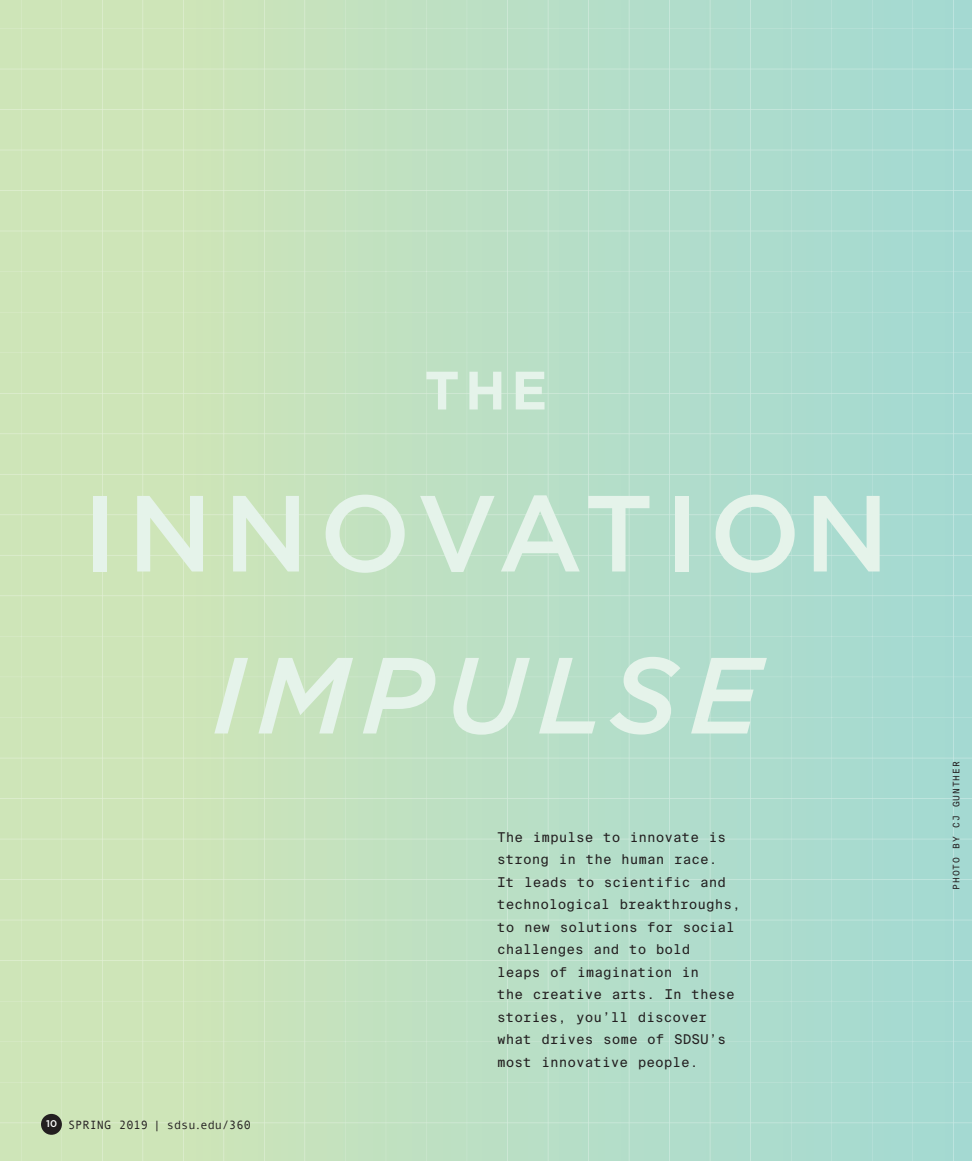
<style>
.page{position:relative;width:972px;height:1161px;background:#fff}
.page>*{position:absolute;margin:0;border:0;box-sizing:border-box;transform-origin:0 0}
.t1{font:500 108px "Gotham";letter-spacing:.1em;color:#e5f3ea}
.t2{font:italic 500 108px "Gotham";letter-spacing:.1em;color:#e5f3ea}
.t3{font:700 54px "Gotham";color:#e5f3ea}
.t4{font:13.5px/22.5px "Suisse Intl Mono";letter-spacing:-.005em;color:#231f20}
.t5{font:12px "Andale Mono";color:#231f20}
.t6{font:9px "Suisse Intl Mono";letter-spacing:.1em;color:#231f20}
.s1{font-family:"Gotham";font-weight:500;font-size:9.75px;color:#fff}
</style>
<div class="page">
<img style="left:0;top:0;width:972px;height:1161px">
<div style="left:41px;top:1114px;width:21px;height:21px;background:#231f20;border-radius:50%"></div>
<h2 class="t3" style="left:425px;top:355px;width:124px">THE</h2>
<h1 class="t1" style="left:83px;top:463px;width:808px">INNOVATION</h1>
<h1 class="t2" style="left:212px;top:634px;width:550px">IMPULSE</h1>
<p class="t5" style="left:46px;top:1117px;width:206px"><span class="s1">10</span> SPRING 2019 | sdsu.edu/360</p>
<p class="t4" style="left:497px;top:826px;width:245px">The impulse to innovate is strong in the human race.<br>It leads to scientific and technological breakthroughs, to new solutions for social challenges and to bold<br>leaps of imagination in<br>the creative arts. In these stories, you’ll discover what drives some of SDSU’s most innovative people.</p>
<p class="t6" style="left:951px;top:890px;width:130px;rotate:-90deg">PHOTO BY CJ GUNTHER</p>
</div>
